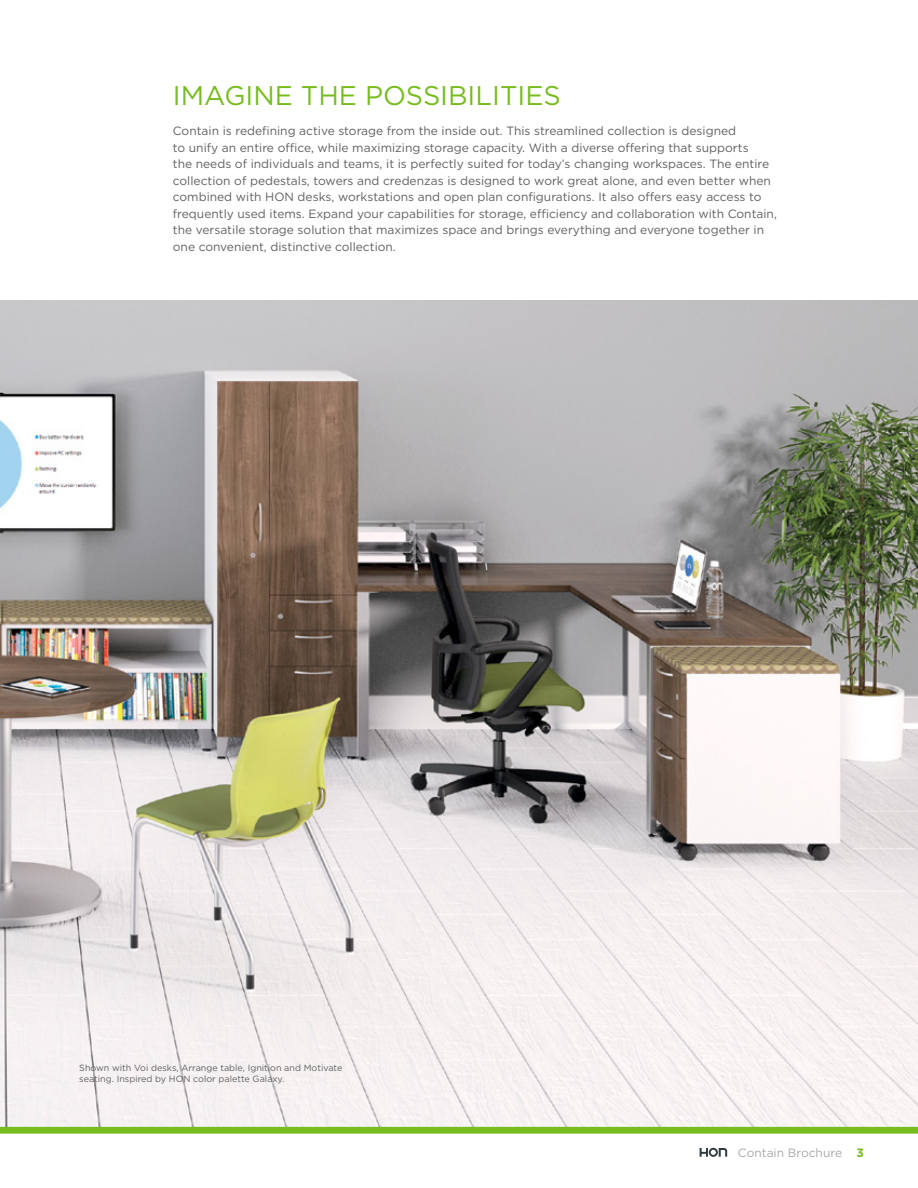
<style>
.page{position:relative;width:918px;height:1188px;background:#fff}
.page>*{position:absolute;margin:0;border:0;box-sizing:border-box;transform-origin:0 0}
.t1{font:27px "Gotham";color:#77bc1f}
.t2{font:12px/16.5px "Gotham";color:#5f6062}
.t3{font:12px "Gotham";color:#aaa9aa}
.t4{font:9px/10.8px "Gotham";color:#5f6062}
.s1{font-weight:700;color:#77bc1f}
</style>
<div class="page">
<svg style="left:700px;top:1148px;width:27px;height:9px"></svg>
<img style="left:0;top:300px;width:918px;height:827px">
<div style="left:0;top:1127px;width:918px;height:7px;background:#77bc1f"></div>
<p class="t1" style="left:173px;top:78px;width:389px">IMAGINE THE POSSIBILITIES</p>
<p class="t2" style="left:173px;top:122px;width:606px">Contain is redefining active storage from the inside out. This streamlined collection is designed<br>to unify an entire office, while maximizing storage capacity. With a diverse offering that supports<br>the needs of individuals and teams, it is perfectly suited for today’s changing workspaces. The entire collection of pedestals, towers and credenzas is designed to work great alone, and even better when combined with HON desks, workstations and open plan configurations. It also offers easy access to frequently used items. Expand your capabilities for storage, efficiency and collaboration with Contain, the versatile storage solution that maximizes space and brings everything and everyone together in one convenient, distinctive collection.</p>
<p class="t4" style="left:79px;top:1062px;width:265px">Shown with Voi desks, Arrange table, Ignition and Motivate seating. Inspired by HON color palette Galaxy.</p>
<p class="t3" style="left:738px;top:1145px;width:128px">Contain Brochure <span class="s1">3</span></p>
</div>
